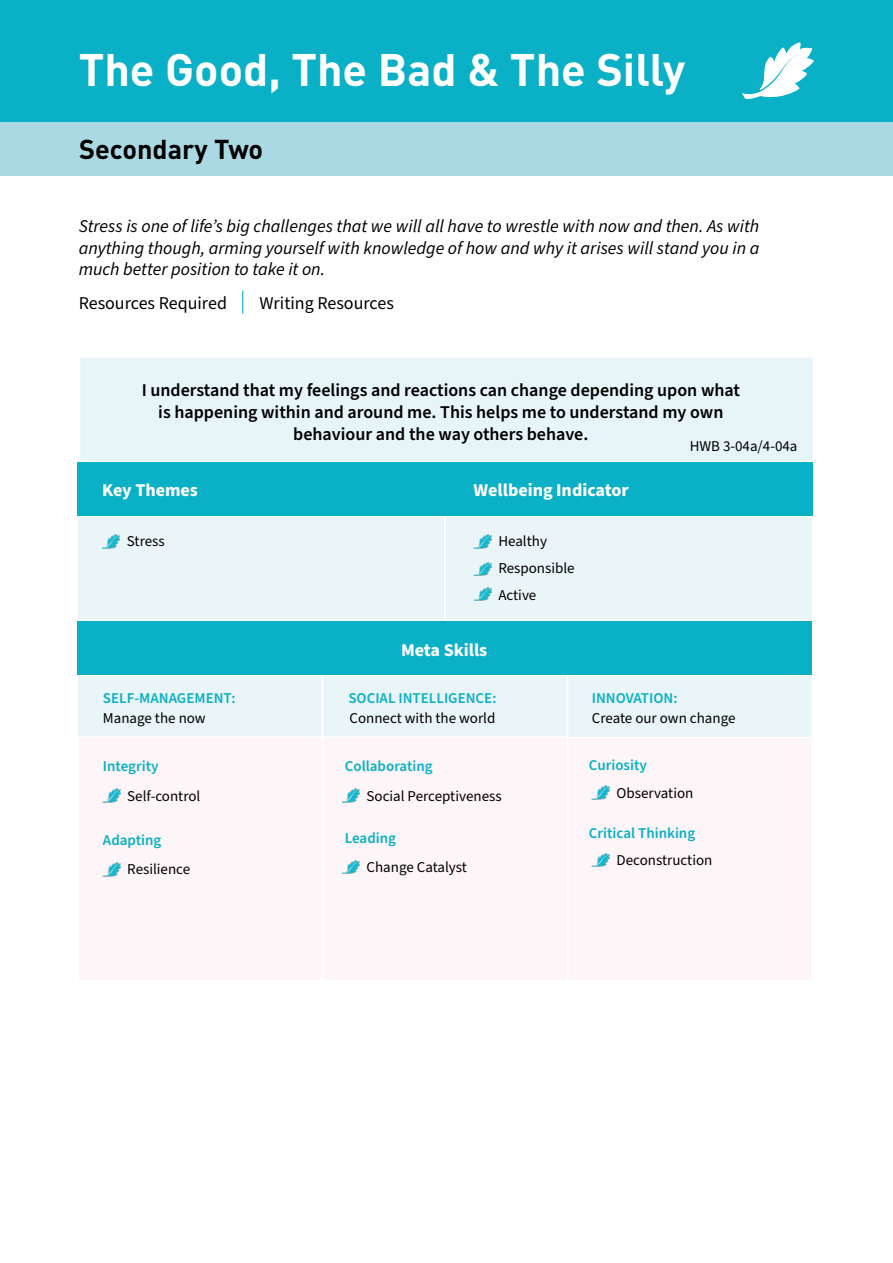
<style>
.page{position:relative;width:893px;height:1263px;background:#fff}
.page>*{position:absolute;margin:0;border:0;box-sizing:border-box;transform-origin:0 0}
.t1{font:700 45px "DIN";color:#fff}
.t2{font:700 27px "DIN";color:#000}
.t3{font:italic 18px/21.6px "Source Sans Pro";color:#000;text-align:justify}
.t4{font:600 18px/21.6px "Source Sans Pro";color:#000;text-align:center}
.t5{font:700 18px "Source Sans Pro";color:#fff}
.t6{font:18px "Source Sans Pro";color:#000}
.t7{font:15px/27px "Source Sans Pro";color:#000}
.t8{font:600 15px "Source Sans Pro";color:#0ab0c5}
</style>
<div class="page">
<div style="left:0;top:0;width:893px;height:176px;background:#0ab0c5"></div>
<div style="left:0;top:123px;width:893px;height:53px;background:#aad9e4"></div>
<div style="left:79px;top:356px;width:735px;height:106px;background:#e7f5f8;border:2px solid #fff"></div>
<div style="left:77px;top:516px;width:369px;height:106px;background:#eaf5f8;border:2px solid #fff"></div>
<div style="left:77px;top:674px;width:246px;height:64px;background:#eaf5f8;border:2px solid #fff"></div>
<div style="left:78px;top:736px;width:245px;height:245px;background:#fdf5f7"></div>
<div style="left:567px;top:736px;width:246px;height:245px;background:#fdf5f7"></div>
<div style="left:322px;top:674px;width:246px;height:64px;background:#eaf5f8;border:2px solid #fff"></div>
<div style="left:567px;top:674px;width:246px;height:64px;background:#eaf5f8;border:2px solid #fff"></div>
<div style="left:444px;top:516px;width:369px;height:106px;background:#eaf5f8;border:2px solid #fff"></div>
<div style="left:77px;top:462px;width:368px;height:54px;background:#0ab0c5"></div>
<div style="left:77px;top:622px;width:735px;height:53px;background:#0ab0c5"></div>
<div style="left:445px;top:462px;width:368px;height:54px;background:#0ab0c5"></div>
<svg style="left:242px;top:291px;width:1px;height:23px"></svg>
<div style="left:322px;top:736px;width:246px;height:245px;background:#fdf5f7"></div>
<svg style="left:740px;top:42px;width:74px;height:57px"></svg>
<img style="left:102px;top:534px;width:18px;height:14px">
<img style="left:474px;top:534px;width:17px;height:14px">
<img style="left:474px;top:562px;width:17px;height:14px">
<img style="left:474px;top:587px;width:17px;height:14px">
<img style="left:342px;top:789px;width:18px;height:13px">
<img style="left:342px;top:860px;width:18px;height:14px">
<img style="left:103px;top:789px;width:18px;height:13px">
<img style="left:103px;top:862px;width:18px;height:14px">
<img style="left:592px;top:785px;width:17px;height:14px">
<img style="left:592px;top:853px;width:17px;height:14px">
<h1 class="t1" style="left:79px;top:54px;width:608px">The Good, The Bad &amp; The Silly</h1>
<h2 class="t2" style="left:79px;top:139px;width:186px">Secondary Two</h2>
<p class="t3" style="left:79px;top:217px;width:682px">Stress is one of life’s big challenges that we will all have to wrestle with now and then. As with anything though, arming yourself with knowledge of how and why it arises will stand you in a much better position to take it on.</p>
<p class="t6" style="left:79px;top:296px;width:150px">Resources Required</p>
<p class="t6" style="left:259px;top:296px;width:136px">Writing Resources</p>
<p class="t4" style="left:142px;top:381px;width:600px">I understand that my feelings and reactions can change depending upon what is happening within and around me. This helps me to understand my own behaviour and the way others behave.</p>
<p class="t7" style="left:690px;top:433px;width:109px">HWB 3-04a/4-04a</p>
<p class="t5" style="left:102px;top:483px;width:97px">Key Themes</p>
<p class="t5" style="left:474px;top:483px;width:157px">Wellbeing Indicator</p>
<p class="t7" style="left:127px;top:529px;width:39px">Stress</p>
<p class="t7" style="left:498px;top:529px;width:78px">Healthy<br>Responsible<br>Active</p>
<p class="t5" style="left:401px;top:643px;width:88px">Meta Skills</p>
<p class="t8" style="left:103px;top:692px;width:134px">SELF-MANAGEMENT:</p>
<p class="t7" style="left:103px;top:705px;width:104px">Manage the now</p>
<p class="t8" style="left:103px;top:760px;width:57px">Integrity</p>
<p class="t8" style="left:348px;top:692px;width:150px">SOCIAL INTELLIGENCE:</p>
<p class="t7" style="left:349px;top:705px;width:147px">Connect with the world</p>
<p class="t8" style="left:345px;top:760px;width:89px">Collaborating</p>
<p class="t8" style="left:592px;top:692px;width:87px">INNOVATION:</p>
<p class="t7" style="left:592px;top:705px;width:145px">Create our own change</p>
<p class="t8" style="left:589px;top:759px;width:59px">Curiosity</p>
<p class="t7" style="left:127px;top:783px;width:75px">Self-control</p>
<p class="t7" style="left:367px;top:783px;width:137px">Social Perceptiveness</p>
<p class="t7" style="left:617px;top:780px;width:78px">Observation</p>
<p class="t8" style="left:103px;top:834px;width:60px">Adapting</p>
<p class="t8" style="left:345px;top:832px;width:53px">Leading</p>
<p class="t8" style="left:589px;top:827px;width:108px">Critical Thinking</p>
<p class="t7" style="left:127px;top:857px;width:64px">Resilience</p>
<p class="t7" style="left:367px;top:855px;width:102px">Change Catalyst</p>
<p class="t7" style="left:617px;top:848px;width:97px">Deconstruction</p>
</div>
